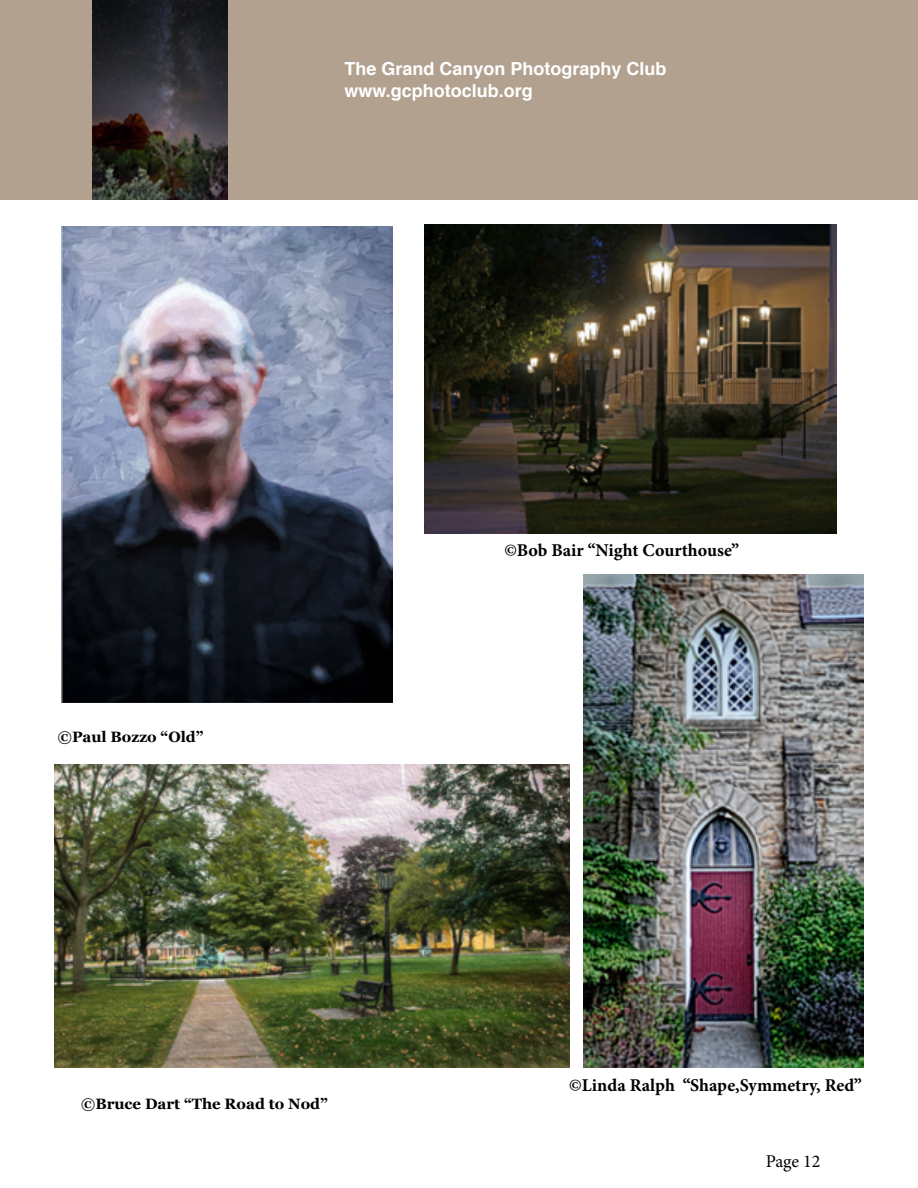
<style>
.page{position:relative;width:918px;height:1188px;background:#fff}
.page>*{position:absolute;margin:0;border:0;box-sizing:border-box;transform-origin:0 0}
.t1{font:700 18px "Minion Pro";color:#000}
.t2{font:700 18px/21.6px "Helvetica";color:#fff}
.t3{font:18px "Minion Pro";letter-spacing:-.005em;color:#000}
.t4{font:700 15px "Georgia";color:#000}
</style>
<div class="page">
<div style="left:0;top:0;width:918px;height:200px;background:#b2a18f"></div>
<img style="left:62px;top:227px;width:330px;height:475px">
<img style="left:424px;top:224px;width:412px;height:309px">
<img style="left:54px;top:765px;width:515px;height:302px">
<img style="left:584px;top:575px;width:280px;height:492px">
<img style="left:93px;top:0;width:134px;height:199px">
<p class="t2" style="left:345px;top:58px;width:324px">The Grand Canyon Photography Club www.gcphotoclub.org</p>
<p class="t4" style="left:58px;top:726px;width:147px">©Paul Bozzo “Old”</p>
<p class="t4" style="left:81px;top:1092px;width:248px">©Bruce Dart “The Road to Nod”</p>
<p class="t1" style="left:504px;top:538px;width:236px">©Bob Bair “Night Courthouse”</p>
<p class="t1" style="left:569px;top:1072px;width:294px">©Linda Ralph “Shape,Symmetry, Red”</p>
<p class="t3" style="left:766px;top:1149px;width:56px">Page 12</p>
</div>
